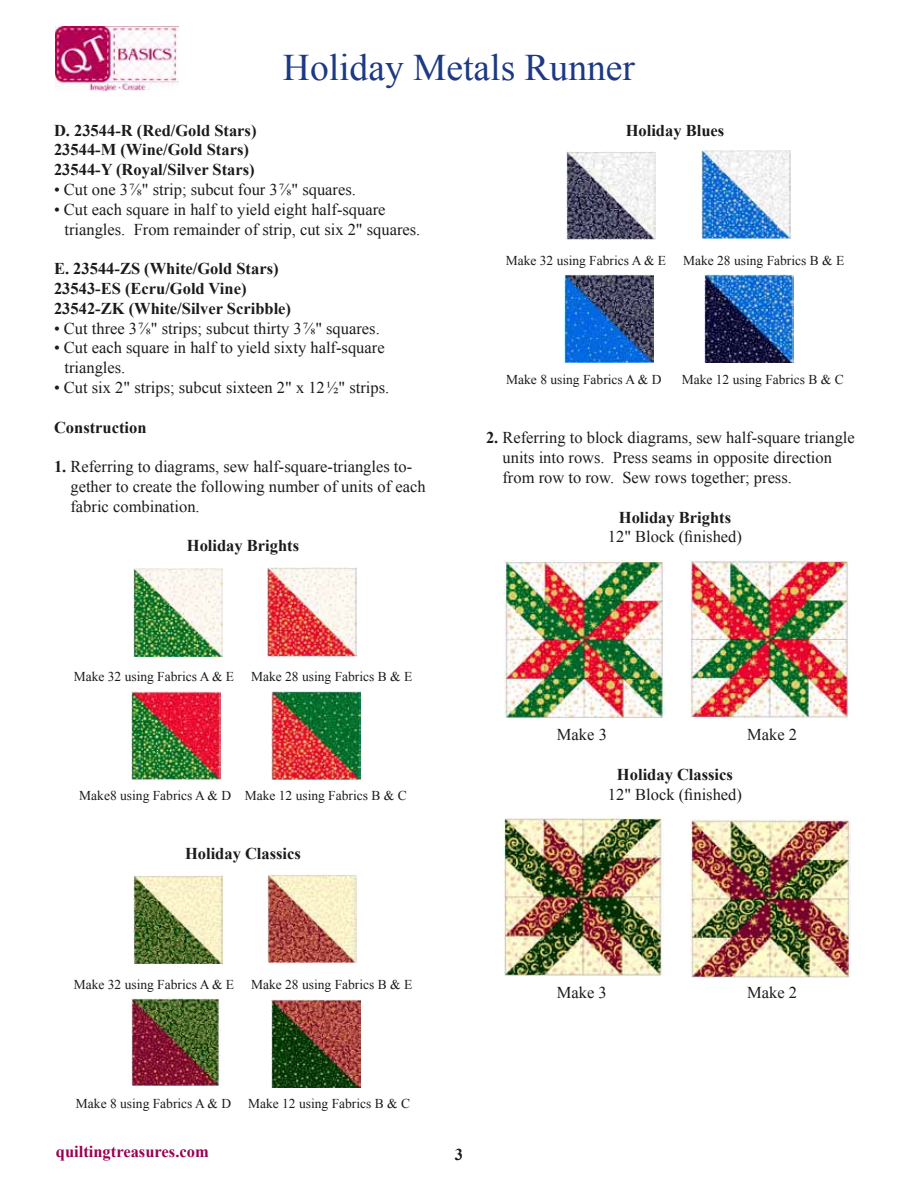
<style>
.page{position:relative;width:918px;height:1188px;background:#fff}
.page>*{position:absolute;margin:0;border:0;box-sizing:border-box;transform-origin:0 0}
.t1{font:37.5px "Times New Roman";color:#1d3983}
.t2{font:16.5px/19.8px "Times New Roman";color:#1c1b1a}
.t3{font:700 16.5px/19.8px "Times New Roman";color:#1c1b1a}
.t4{font:700 16.5px "Times New Roman";color:#9a0052}
.t5{font:13.5px "Times New Roman";color:#1c1b1a}
.s1{font-weight:700}
</style>
<div class="page">
<img style="left:55px;top:27px;width:123px;height:64px">
<img style="left:133px;top:568px;width:89px;height:88px">
<img style="left:133px;top:875px;width:89px;height:89px">
<img style="left:566px;top:151px;width:89px;height:88px">
<img style="left:268px;top:567px;width:89px;height:89px">
<img style="left:268px;top:875px;width:89px;height:88px">
<img style="left:701px;top:150px;width:89px;height:88px">
<img style="left:132px;top:691px;width:89px;height:89px">
<img style="left:132px;top:998px;width:89px;height:87px">
<img style="left:565px;top:274px;width:89px;height:88px">
<img style="left:271px;top:692px;width:89px;height:88px">
<img style="left:271px;top:999px;width:89px;height:88px">
<img style="left:704px;top:275px;width:89px;height:88px">
<img style="left:504px;top:560px;width:160px;height:159px">
<img style="left:504px;top:819px;width:158px;height:157px">
<img style="left:691px;top:560px;width:157px;height:159px">
<img style="left:691px;top:819px;width:159px;height:159px">
<h1 class="t1" style="left:283px;top:42px;width:354px">Holiday Metals Runner</h1>
<p class="t3" style="left:54px;top:120px;width:204px">D. 23544-R (Red/Gold Stars)<br>23544-M (Wine/Gold Stars)<br>23544-Y (Royal/Silver Stars)</p>
<p class="t2" style="left:54px;top:179px;width:303px">• Cut one 3 ⅞" strip; subcut four 3 ⅞" squares.</p>
<p class="t2" style="left:64px;top:199px;width:357px;text-indent:-10px">• Cut each square in half to yield eight half-square triangles. From remainder of strip, cut six 2" squares.</p>
<p class="t3" style="left:54px;top:258px;width:239px">E. 23544-ZS (White/Gold Stars)<br>23543-ES (Ecru/Gold Vine)<br>23542-ZK (White/Silver Scribble)</p>
<p class="t2" style="left:54px;top:318px;width:327px">• Cut three 3 ⅞" strips; subcut thirty 3 ⅞" squares.</p>
<p class="t2" style="left:64px;top:338px;width:322px;text-indent:-10px">• Cut each square in half to yield sixty half-square triangles.</p>
<p class="t2" style="left:54px;top:377px;width:337px">• Cut six 2" strips; subcut sixteen 2" x 12 ½" strips.</p>
<p class="t3" style="left:54px;top:417px;width:94px">Construction</p>
<p class="t2" style="left:70px;top:457px;width:357px;text-indent:-16px"><span class="s1">1.</span> Referring to diagrams, sew half-square-triangles to&shy;gether to create the following number of units of each fabric combination.</p>
<p class="t3" style="left:187px;top:536px;width:114px">Holiday Brights</p>
<p class="t3" style="left:626px;top:120px;width:100px">Holiday Blues</p>
<p class="t5" style="left:506px;top:252px;width:162px">Make 32 using Fabrics A &amp; E</p>
<p class="t5" style="left:683px;top:252px;width:163px">Make 28 using Fabrics B &amp; E</p>
<p class="t5" style="left:506px;top:370px;width:157px">Make 8 using Fabrics A &amp; D</p>
<p class="t5" style="left:682px;top:370px;width:164px">Make 12 using Fabrics B &amp; C</p>
<p class="t2" style="left:502px;top:428px;width:354px;text-indent:-16px"><span class="s1">2.</span> Referring to block diagrams, sew half-square triangle units into rows. Press seams in opposite direction from row to row. Sew rows together; press.</p>
<p class="t3" style="left:619px;top:507px;width:114px">Holiday Brights</p>
<p class="t2" style="left:608px;top:527px;width:136px">12" Block (finished)</p>
<p class="t5" style="left:74px;top:667px;width:162px">Make 32 using Fabrics A &amp; E</p>
<p class="t5" style="left:251px;top:667px;width:163px">Make 28 using Fabrics B &amp; E</p>
<p class="t5" style="left:79px;top:786px;width:329px">Make8 using Fabrics A &amp; D Make 12 using Fabrics B &amp; C</p>
<p class="t3" style="left:185px;top:843px;width:117px">Holiday Classics</p>
<p class="t5" style="left:74px;top:975px;width:162px">Make 32 using Fabrics A &amp; E</p>
<p class="t5" style="left:251px;top:975px;width:163px">Make 28 using Fabrics B &amp; E</p>
<p class="t5" style="left:76px;top:1094px;width:157px">Make 8 using Fabrics A &amp; D</p>
<p class="t5" style="left:248px;top:1094px;width:164px">Make 12 using Fabrics B &amp; C</p>
<p class="t4" style="left:56px;top:1140px;width:154px">quiltingtreasures.com</p>
<p class="t3" style="left:455px;top:1144px;width:10px">3</p>
<p class="t2" style="left:557px;top:725px;width:51px">Make 3</p>
<p class="t2" style="left:747px;top:725px;width:51px">Make 2</p>
<p class="t3" style="left:617px;top:764px;width:117px">Holiday Classics</p>
<p class="t2" style="left:608px;top:784px;width:136px">12" Block (finished)</p>
<p class="t2" style="left:557px;top:982px;width:51px">Make 3</p>
<p class="t2" style="left:747px;top:982px;width:51px">Make 2</p>
</div>
